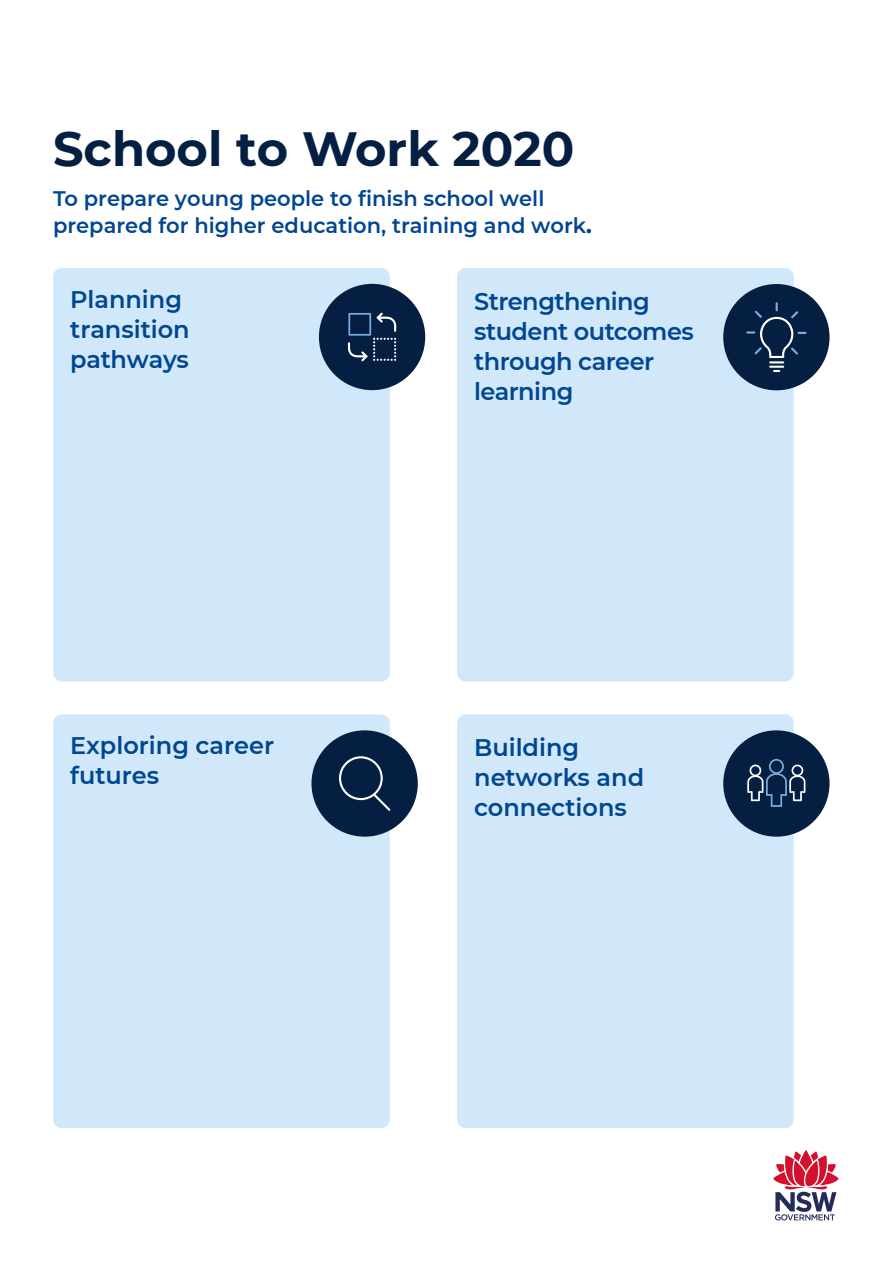
<style>
.page{position:relative;width:893px;height:1263px;background:#fff}
.page>*{position:absolute;margin:0;border:0;box-sizing:border-box;transform-origin:0 0}
.Subheading{font:700 48px "Montserrat";color:#051f42}
.Body_Heading_Box{font:600 24px/30px "Montserrat";color:#004691}
.Body_Heading_Box-2{font:600 24px/30px "Montserrat";letter-spacing:-.02em;color:#004691}
.Subheading-2{font:600 21px/27px "Montserrat";color:#004691}
</style>
<div class="page">
<svg style="left:773px;top:1150px;width:66px;height:70px"></svg>
<div style="left:53px;top:268px;width:337px;height:413px;background:#d0e8f9;border-radius:9px"></div>
<div style="left:53px;top:714px;width:337px;height:414px;background:#d0e8f9;border-radius:9px"></div>
<div style="left:457px;top:268px;width:337px;height:413px;background:#d0e8f9;border-radius:9px"></div>
<div style="left:457px;top:714px;width:337px;height:414px;background:#d0e8f9;border-radius:9px"></div>
<div style="left:319px;top:284px;width:106px;height:106px;background:#051f42;border-radius:50%"></div>
<svg style="left:348px;top:313px;width:48px;height:48px"></svg>
<div style="left:723px;top:284px;width:106px;height:106px;background:#051f42;border-radius:50%"></div>
<svg style="left:746px;top:302px;width:61px;height:70px"></svg>
<div style="left:311px;top:730px;width:107px;height:107px;background:#051f42;border-radius:50%"></div>
<svg style="left:339px;top:756px;width:51px;height:55px"></svg>
<div style="left:723px;top:730px;width:106px;height:107px;background:#051f42;border-radius:50%"></div>
<svg style="left:747px;top:759px;width:58px;height:48px"></svg>
<h2 class="Subheading" style="left:53px;top:114px;width:523px">School to Work 2020</h2>
<h2 class="Subheading-2" style="left:53px;top:184px;width:540px">To prepare young people to finish school well prepared for higher education, training and work.</h2>
<p class="Body_Heading_Box" style="left:70px;top:284px;width:121px">Planning transition pathways</p>
<p class="Body_Heading_Box" style="left:70px;top:729px;width:205px">Exploring career futures</p>
<p class="Body_Heading_Box-2" style="left:474px;top:285px;width:221px">Strengthening student outcomes through career learning</p>
<p class="Body_Heading_Box" style="left:474px;top:731px;width:172px">Building networks and connections</p>
</div>
